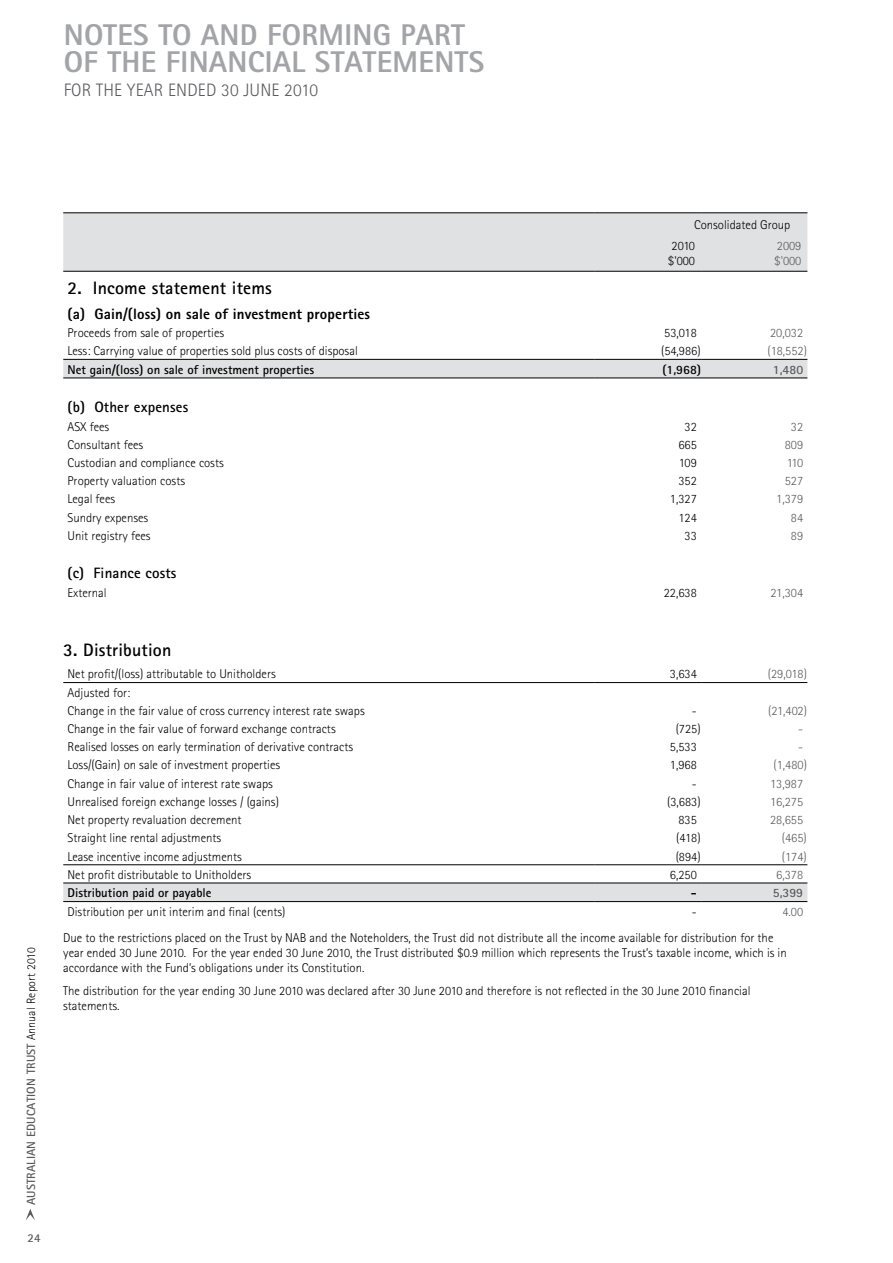
<style>
.page{position:relative;width:893px;height:1263px;background:#fff}
.page>*{position:absolute;margin:0;border:0;box-sizing:border-box;transform-origin:0 0}
.t1{font:800 30px "Rotis Sans Serif";letter-spacing:.01em;color:#a2a4a7}
.t2{font:700 18px "Rotis Sans Serif";letter-spacing:.01em;color:#000}
.t3{font:300 18px "Rotis Sans Serif";letter-spacing:.01em;color:#5a5b5e}
.t4{font:800 15px "Rotis Sans Serif";letter-spacing:.01em;color:#000}
.t5{font:700 15px "Rotis Sans Serif";letter-spacing:.01em;color:#000}
.t6{font:300 12.75px/15px "Rotis Sans Serif";color:#000}
.t7{font:300 12.75px/15px "Rotis Sans Serif";color:#5a5b5e}
.t8{font:700 12.75px "Rotis Sans Serif";color:#000}
.t9{font:700 12.75px "Rotis Sans Serif";color:#5a5b5e}
.t10{font:700 12px "Rotis Sans Serif";letter-spacing:.01em;color:#5a5b5e}
.s1{font-weight:300;color:#000}
</style>
<div class="page">
<svg style="left:26px;top:1209px;width:9px;height:11px"></svg>
<svg style="left:63px;top:214px;width:744px;height:687px"></svg>
<hr style="left:63px;top:213px;width:532px;height:1px;background:#000">
<hr style="left:595px;top:213px;width:106px;height:1px;background:#000">
<hr style="left:701px;top:213px;width:106px;height:1px;background:#000">
<hr style="left:63px;top:271px;width:532px;height:1px;background:#000">
<hr style="left:595px;top:271px;width:106px;height:1px;background:#000">
<hr style="left:701px;top:271px;width:106px;height:1px;background:#000">
<hr style="left:63px;top:359px;width:532px;height:1px;background:#000">
<hr style="left:595px;top:359px;width:106px;height:1px;background:#000">
<hr style="left:701px;top:359px;width:106px;height:1px;background:#000">
<hr style="left:63px;top:378px;width:532px;height:1px;background:#000">
<hr style="left:595px;top:378px;width:106px;height:1px;background:#000">
<hr style="left:701px;top:378px;width:106px;height:1px;background:#000">
<hr style="left:63px;top:883px;width:532px;height:1px;background:#000">
<hr style="left:595px;top:883px;width:106px;height:1px;background:#000">
<hr style="left:701px;top:883px;width:106px;height:1px;background:#000">
<hr style="left:63px;top:901px;width:532px;height:1px;background:#000">
<hr style="left:595px;top:901px;width:106px;height:1px;background:#000">
<hr style="left:701px;top:901px;width:106px;height:1px;background:#000">
<hr style="left:63px;top:864px;width:532px;height:1px;background:#000">
<hr style="left:701px;top:864px;width:106px;height:1px;background:#000">
<hr style="left:63px;top:682px;width:532px;height:1px;background:#000">
<hr style="left:595px;top:682px;width:106px;height:1px;background:#000">
<hr style="left:701px;top:682px;width:106px;height:1px;background:#000">
<hr style="left:595px;top:864px;width:106px;height:1px;background:#000">
<h1 class="t1" style="left:64px;top:15px;width:18px">NOTE</h1>
<h1 class="t1" style="left:133px;top:15px;width:167px">S TO AND FORMIN</h1>
<h1 class="t1" style="left:373px;top:15px;width:45px">G PART</h1>
<h1 class="t1" style="left:64px;top:42px;width:134px">OF THE FINAN</h1>
<h1 class="t1" style="left:248px;top:42px;width:102px">CIAL STATEMENT</h1>
<h1 class="t1" style="left:469px;top:42px;width:17px">S</h1>
<h2 class="t3" style="left:64px;top:80px;width:256px">FOR THE YEAR ENDED 30 JUNE 2010</h2>
<p class="t10" style="left:23px;top:1205px;width:259px;rotate:-90deg">AUSTRALIAN EDUCATION TRUST <span class="s1">Annual Report 2010</span></p>
<p class="t10" style="left:28px;top:1230px;width:14px">24</p>
<p class="t6" style="left:671px;top:213px;width:120px;line-height:21.8px;text-indent:23px">Consolidated Group<br>2010</p>
<p class="t6" style="left:668px;top:253px;width:29px">$'000</p>
<p class="t7" style="left:774px;top:238px;width:29px">2009 $'000</p>
<h2 class="t2" style="left:68px;top:277px;width:206px">2. Income statement items</h2>
<p class="t4" style="left:68px;top:304px;width:304px">(a) Gain/(loss) on sale of investment properties</p>
<p class="t6" style="left:68px;top:325px;width:158px">Proceeds from sale of properties</p>
<p class="t6" style="left:664px;top:325px;width:34px">53,018</p>
<p class="t7" style="left:770px;top:325px;width:35px">20,032</p>
<p class="t6" style="left:68px;top:343px;width:292px">Less: Carrying value of properties sold plus costs of disposal</p>
<p class="t6" style="left:661px;top:343px;width:41px">(54,986)</p>
<p class="t7" style="left:767px;top:343px;width:41px">(18,552)</p>
<p class="t8" style="left:68px;top:361px;width:248px">Net gain/(loss) on sale of investment properties</p>
<p class="t8" style="left:662px;top:361px;width:40px">(1,968)</p>
<p class="t9" style="left:773px;top:361px;width:32px">1,480</p>
<p class="t5" style="left:68px;top:398px;width:122px">(b) Other expenses</p>
<p class="t6" style="left:68px;top:419px;width:43px">ASX fees</p>
<p class="t6" style="left:685px;top:419px;width:14px">32</p>
<p class="t7" style="left:791px;top:419px;width:14px">32</p>
<p class="t6" style="left:68px;top:437px;width:77px">Consultant fees</p>
<p class="t6" style="left:678px;top:437px;width:20px">665</p>
<p class="t7" style="left:785px;top:437px;width:20px">809</p>
<p class="t6" style="left:68px;top:455px;width:158px">Custodian and compliance costs</p>
<p class="t6" style="left:679px;top:455px;width:19px">109</p>
<p class="t7" style="left:787px;top:455px;width:18px">110</p>
<p class="t6" style="left:68px;top:473px;width:119px">Property valuation costs</p>
<p class="t6" style="left:678px;top:473px;width:20px">352</p>
<p class="t7" style="left:785px;top:473px;width:20px">527</p>
<p class="t6" style="left:68px;top:492px;width:49px">Legal fees</p>
<p class="t6" style="left:670px;top:492px;width:28px">1,327</p>
<p class="t7" style="left:776px;top:492px;width:28px">1,379</p>
<p class="t6" style="left:68px;top:510px;width:82px">Sundry expenses</p>
<p class="t6" style="left:678px;top:510px;width:20px">124</p>
<p class="t7" style="left:791px;top:510px;width:14px">84</p>
<p class="t6" style="left:68px;top:528px;width:85px">Unit registry fees</p>
<p class="t6" style="left:685px;top:528px;width:14px">33</p>
<p class="t7" style="left:791px;top:528px;width:14px">89</p>
<p class="t5" style="left:68px;top:564px;width:110px">(c) Finance costs</p>
<p class="t6" style="left:68px;top:585px;width:41px">External</p>
<p class="t6" style="left:664px;top:585px;width:35px">22,638</p>
<p class="t7" style="left:771px;top:585px;width:34px">21,304</p>
<h2 class="t2" style="left:63px;top:638px;width:110px">3. Distribution</h2>
<p class="t6" style="left:68px;top:666px;width:210px">Net profit/(loss) attributable to Unitholders</p>
<p class="t6" style="left:670px;top:666px;width:28px">3,634</p>
<p class="t7" style="left:768px;top:666px;width:41px">(29,018)</p>
<p class="t6" style="left:68px;top:683px;width:299px;line-height:18.1px">Adjusted for:<br>Change in the fair value of cross currency interest rate swaps</p>
<p class="t6" style="left:692px;top:703px;width:6px">-</p>
<p class="t7" style="left:768px;top:703px;width:40px">(21,402)</p>
<p class="t6" style="left:68px;top:721px;width:270px">Change in the fair value of forward exchange contracts</p>
<p class="t6" style="left:676px;top:721px;width:27px">(725)</p>
<p class="t7" style="left:798px;top:721px;width:6px">-</p>
<p class="t6" style="left:68px;top:739px;width:287px">Realised losses on early termination of derivative contracts</p>
<p class="t6" style="left:670px;top:739px;width:28px">5,533</p>
<p class="t7" style="left:798px;top:739px;width:6px">-</p>
<p class="t6" style="left:68px;top:758px;width:214px">Loss/(Gain) on sale of investment properties</p>
<p class="t6" style="left:670px;top:758px;width:28px">1,968</p>
<p class="t7" style="left:773px;top:758px;width:35px">(1,480)</p>
<p class="t6" style="left:68px;top:776px;width:207px">Change in fair value of interest rate swaps</p>
<p class="t6" style="left:692px;top:776px;width:6px">-</p>
<p class="t7" style="left:770px;top:776px;width:35px">13,987</p>
<p class="t6" style="left:68px;top:794px;width:213px">Unrealised foreign exchange losses / (gains)</p>
<p class="t6" style="left:667px;top:794px;width:35px">(3,683)</p>
<p class="t7" style="left:770px;top:794px;width:35px">16,275</p>
<p class="t6" style="left:68px;top:812px;width:175px">Net property revaluation decrement</p>
<p class="t6" style="left:678px;top:812px;width:20px">835</p>
<p class="t7" style="left:770px;top:812px;width:35px">28,655</p>
<p class="t6" style="left:68px;top:830px;width:155px">Straight line rental adjustments</p>
<p class="t6" style="left:676px;top:830px;width:26px">(418)</p>
<p class="t7" style="left:782px;top:830px;width:27px">(465)</p>
<p class="t6" style="left:68px;top:849px;width:176px">Lease incentive income adjustments</p>
<p class="t6" style="left:676px;top:849px;width:27px">(894)</p>
<p class="t7" style="left:782px;top:849px;width:27px">(174)</p>
<p class="t6" style="left:68px;top:867px;width:185px">Net profit distributable to Unitholders</p>
<p class="t6" style="left:670px;top:867px;width:28px">6,250</p>
<p class="t7" style="left:776px;top:867px;width:28px">6,378</p>
<p class="t8" style="left:68px;top:885px;width:145px">Distribution paid or payable</p>
<p class="t8" style="left:691px;top:885px;width:7px">-</p>
<p class="t9" style="left:773px;top:885px;width:32px">5,399</p>
<p class="t6" style="left:68px;top:904px;width:219px">Distribution per unit interim and final (cents)</p>
<p class="t6" style="left:692px;top:904px;width:6px">-</p>
<p class="t7" style="left:782px;top:904px;width:22px">4.00</p>
<p class="t6" style="left:63px;top:930px;width:725px">Due to the restrictions placed on the Trust by NAB and the Noteholders, the Trust did not distribute all the income available for distribution for the year ended 30 June 2010. For the year ended 30 June 2010, the Trust distributed $0.9 million which represents the Trust’s taxable income, which is in accordance with the Fund’s obligations under its Constitution.</p>
<p class="t6" style="left:63px;top:983px;width:689px">The distribution for the year ending 30 June 2010 was declared after 30 June 2010 and therefore is not reflected in the 30 June 2010 financial statements.</p>
</div>
